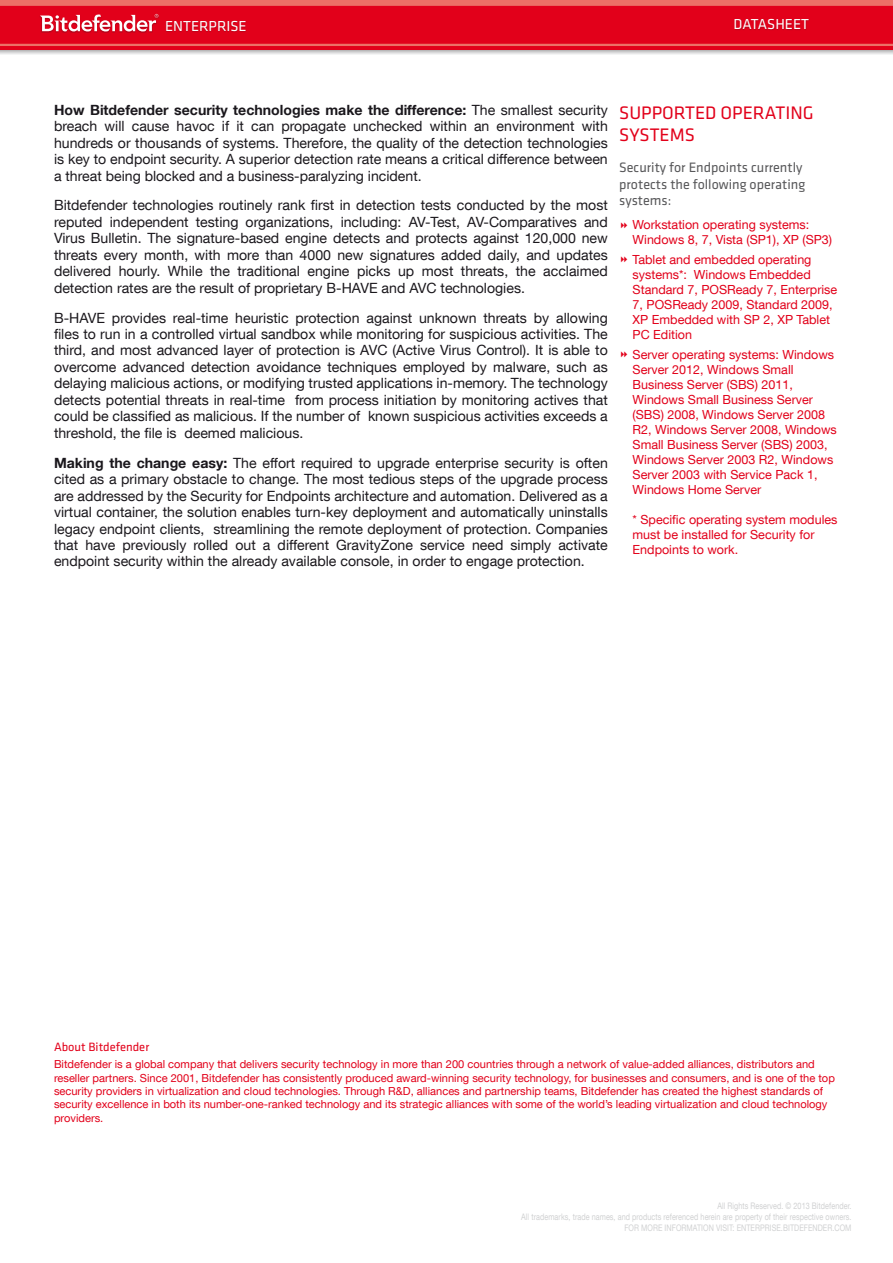
<style>
.page{position:relative;width:893px;height:1263px;background:#fff}
.page>*{position:absolute;margin:0;border:0;box-sizing:border-box;transform-origin:0 0}
.t1{font:18.75px "Klavika";color:#e2001a}
.t2{font:15px "Klavika";color:#fff}
.t3{font:14.1px/16.5px "Helvetica Neue LT Com";color:#1a171c;text-align:justify}
.t4{font:14.1px/17px "Klavika";color:#58585a}
.t5{font:12.6px/15px "Helvetica Neue LT Com";color:#e2001a}
.t6{font:12.45px "Klavika";color:#e2001a}
.t7{font:11.1px/13.4px "Helvetica Neue LT Com";color:#e2001a}
.t8{font:9px "Helvetica Neue LT Com";letter-spacing:.01em;color:#d0d1d2;scale:.8 1}
.s1{font-weight:700}
</style>
<div class="page">
<svg style="left:0;top:49px;width:893px;height:6px"></svg>
<div style="left:0;top:0;width:893px;height:49px;background:#e2001a"></div>
<hr style="left:0;top:44px;width:893px;height:2px;background:#ec7066">
<div style="left:0;top:0;width:893px;height:6px;background:#ec7066"></div>
<div style="left:39px;top:14px;width:120px;height:19px;background:#1a171c;opacity:.25"></div>
<svg style="left:40px;top:14px;width:118px;height:18px"></svg>
<div style="left:166px;top:21px;width:81px;height:11px;background:#1a171c;opacity:.25"></div>
<div style="left:734px;top:19px;width:76px;height:11px;background:#1a171c;opacity:.25"></div>
<p class="t2" style="left:165px;top:18px;width:83px">ENTERPRISE</p>
<p class="t2" style="left:734px;top:16px;width:77px">DATASHEET</p>
<p class="t3" style="left:54px;top:101px;width:555px"><span class="s1">How Bitdefender security technologies make the difference:</span> The smallest security breach will cause havoc if it can propagate unchecked within an environment with hundreds or thousands of systems. Therefore, the quality of the detection technologies is key to endpoint security. A superior detection rate means a critical difference between a threat being blocked and a business-paralyzing incident.</p>
<p class="t3" style="left:54px;top:197px;width:555px">Bitdefender technologies routinely rank first in detection tests conducted by the most reputed independent testing organizations, including: AV-Test, AV-Comparatives and Virus Bulletin. The signature-based engine detects and protects against 120,000 new threats every month, with more than 4000 new signatures added daily, and updates delivered hourly. While the traditional engine picks up most threats, the acclaimed detection rates are the result of proprietary B-HAVE and AVC technologies.</p>
<p class="t3" style="left:54px;top:309px;width:555px">B-HAVE provides real-time heuristic protection against unknown threats by allowing files to run in a controlled virtual sandbox while monitoring for suspicious activities. The third, and most advanced layer of protection is AVC (Active Virus Control). It is able to overcome advanced detection avoidance techniques employed by malware, such as delaying malicious actions, or modifying trusted applications in-memory. The technology detects potential threats in real-time from process initiation by monitoring actives that could be classified as malicious. If the number of known suspicious activities exceeds a threshold, the file is deemed malicious.</p>
<p class="t3" style="left:54px;top:454px;width:555px"><span class="s1">Making the change easy:</span> The effort required to upgrade enterprise security is often cited as a primary obstacle to change. The most tedious steps of the upgrade process are addressed by the Security for Endpoints architecture and automation. Delivered as a virtual container, the solution enables turn-key deployment and automatically uninstalls legacy endpoint clients, streamlining the remote deployment of protection. Companies that have previously rolled out a different GravityZone service need simply activate endpoint security within the already available console, in order to engage protection.</p>
<h1 class="t1" style="left:619px;top:102px;width:66px">Supported</h1>
<h1 class="t1" style="left:721px;top:102px;width:12px">Operating</h1>
<h1 class="t1" style="left:619px;top:125px;width:75px">Syste ms</h1>
<p class="t4" style="left:619px;top:159px;width:188px">Security for Endpoints currently protects the following operating systems:</p>
<p class="t5" style="left:633px;top:217px;width:201px">Workstation operating systems:<br>Windows 8, 7, Vista (SP1), XP (SP3)</p>
<p class="t5" style="left:633px;top:252px;width:206px">Tablet and embedded operating systems*: Windows Embedded<br>Standard 7, POSReady 7, Enterprise<br>7, POSReady 2009, Standard 2009,<br>XP Embedded with SP 2, XP Tablet<br>PC Edition</p>
<p class="t5" style="left:633px;top:346px;width:206px">Server operating systems: Windows<br>Server 2012, Windows Small<br>Business Server (SBS) 2011,<br>Windows Small Business Server (SBS) 2008, Windows Server 2008<br>R2, Windows Server 2008, Windows<br>Small Business Server (SBS) 2003,<br>Windows Server 2003 R2, Windows<br>Server 2003 with Service Pack 1,<br>Windows Home Server</p>
<p class="t5" style="left:633px;top:512px;width:206px">* Specific operating system modules must be installed for Security for<br>Endpoints to work.</p>
<p class="t6" style="left:54px;top:1040px;width:97px">About Bitdefender</p>
<p class="t7" style="left:54px;top:1057px;width:782px">Bitdefender is a global company that delivers security technology in more than 200 countries through a network of value-added alliances, distributors and reseller partners. Since 2001, Bitdefender has consistently produced award-winning security technology, for businesses and consumers, and is one of the top security providers in virtualization and cloud technologies. Through R&amp;D, alliances and partnership teams, Bitdefender has created the highest standards of security excellence in both its number-one-ranked technology and its strategic alliances with some of the world’s leading virtualization and cloud technology providers.</p>
<p class="t8" style="left:717px;top:1200px;width:169px">All Rights Reserved. © 2013 Bitdefender.</p>
<p class="t8" style="left:521px;top:1211px;width:414px">All trademarks, trade names, and products referenced herein are property of their respective owners.</p>
<p class="t8" style="left:624px;top:1222px;width:148px">FOR MORE INFORMATION VISIT: enter</p>
<p class="t8" style="left:760px;top:1222px;width:12px">prise</p>
<p class="t8" style="left:781px;top:1222px;width:30px">.bitdefen</p>
<p class="t8" style="left:818px;top:1222px;width:36px">der.com</p>
</div>
